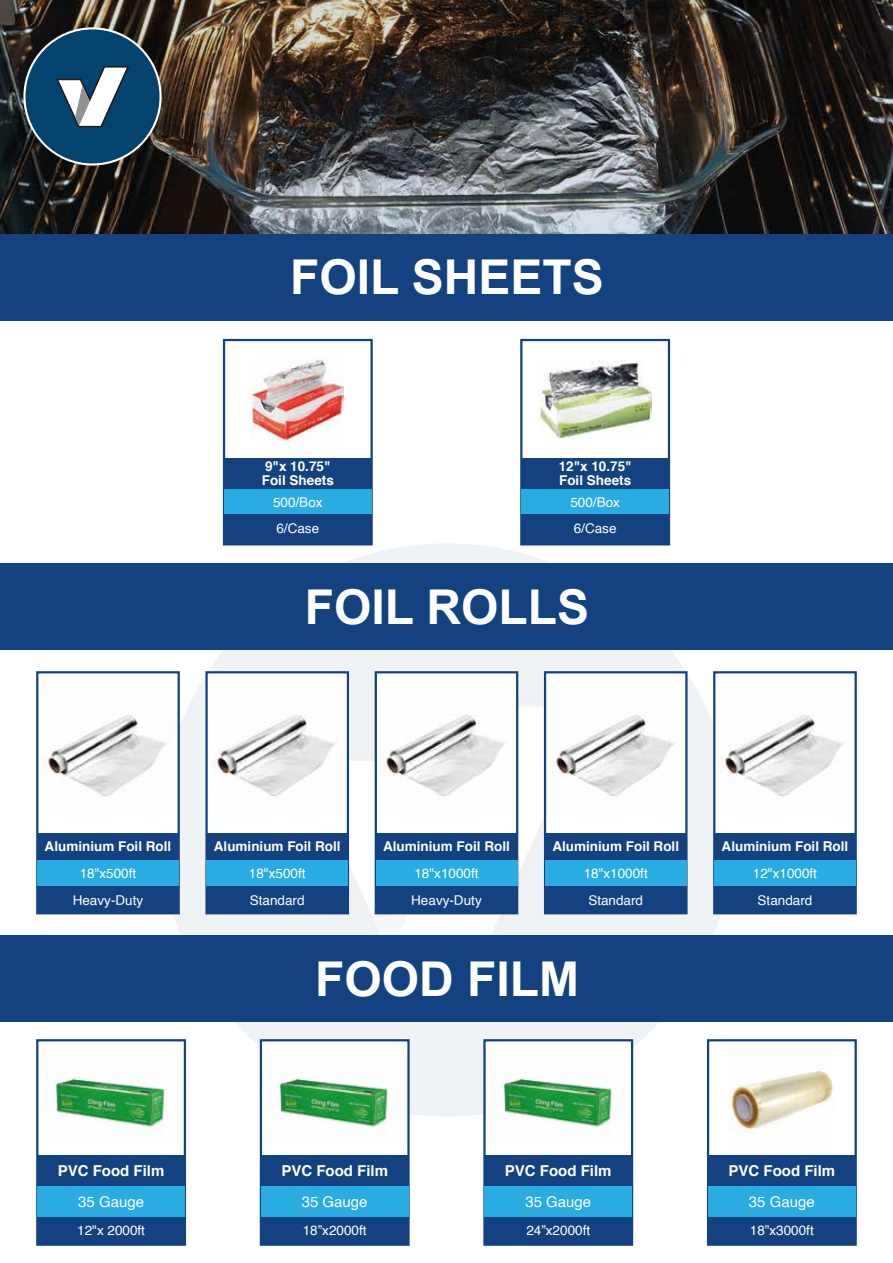
<style>
.page{position:relative;width:893px;height:1263px;background:#fff}
.page>*{position:absolute;margin:0;border:0;box-sizing:border-box;transform-origin:0 0}
.t1{font:700 48px "Arial";color:#fff}
.t2{font:700 15px "Helvetica";color:#fff}
.t3{font:15px "Helvetica";color:#fff}
.t4{font:13.5px/26.8px "Helvetica";color:#fff;text-align:center}
.t5{font:700 13.5px/13.5px "Helvetica";color:#fff}
</style>
<div class="page">
<div style="left:160px;top:543px;width:574px;height:573px;background:#f0f3f6;border-radius:50%"></div>
<svg style="left:482px;top:707px;width:112px;height:228px"></svg>
<svg style="left:302px;top:761px;width:180px;height:174px"></svg>
<div style="left:0;top:564px;width:893px;height:86px;background:#144280"></div>
<div style="left:0;top:935px;width:893px;height:87px;background:#144280"></div>
<img style="left:0;top:0;width:893px;height:234px">
<div style="left:0;top:234px;width:893px;height:86px;background:#144280"></div>
<div style="left:36px;top:671px;width:144px;height:243px;background:#fff;border:2px solid #144280"></div>
<div style="left:37px;top:833px;width:142px;height:27px;background:#144280"></div>
<div style="left:37px;top:860px;width:142px;height:26px;background:#28ace1"></div>
<div style="left:37px;top:886px;width:142px;height:27px;background:#144280"></div>
<img style="left:42px;top:715px;width:124px;height:82px">
<div style="left:205px;top:671px;width:144px;height:243px;background:#fff;border:2px solid #144280"></div>
<div style="left:207px;top:833px;width:141px;height:27px;background:#144280"></div>
<div style="left:207px;top:860px;width:141px;height:26px;background:#28ace1"></div>
<div style="left:207px;top:886px;width:141px;height:27px;background:#144280"></div>
<img style="left:212px;top:715px;width:123px;height:82px">
<div style="left:375px;top:671px;width:143px;height:243px;background:#fff;border:2px solid #144280"></div>
<div style="left:376px;top:833px;width:141px;height:27px;background:#144280"></div>
<div style="left:376px;top:860px;width:141px;height:26px;background:#28ace1"></div>
<div style="left:376px;top:886px;width:141px;height:27px;background:#144280"></div>
<img style="left:381px;top:715px;width:124px;height:82px">
<div style="left:544px;top:671px;width:144px;height:243px;background:#fff;border:2px solid #144280"></div>
<div style="left:545px;top:833px;width:141px;height:27px;background:#144280"></div>
<div style="left:545px;top:860px;width:141px;height:26px;background:#28ace1"></div>
<div style="left:545px;top:886px;width:141px;height:27px;background:#144280"></div>
<img style="left:550px;top:715px;width:124px;height:82px">
<div style="left:713px;top:671px;width:144px;height:243px;background:#fff;border:2px solid #144280"></div>
<div style="left:714px;top:833px;width:142px;height:27px;background:#144280"></div>
<div style="left:714px;top:860px;width:142px;height:26px;background:#28ace1"></div>
<div style="left:714px;top:886px;width:142px;height:27px;background:#144280"></div>
<img style="left:719px;top:715px;width:124px;height:82px">
<div style="left:223px;top:339px;width:150px;height:206px;background:#fff;border:2px solid #144280"></div>
<div style="left:224px;top:488px;width:148px;height:28px;background:#28ace1"></div>
<div style="left:224px;top:458px;width:148px;height:30px;background:#144280"></div>
<div style="left:520px;top:339px;width:150px;height:206px;background:#fff;border:2px solid #144280"></div>
<div style="left:521px;top:488px;width:148px;height:28px;background:#28ace1"></div>
<div style="left:521px;top:458px;width:148px;height:30px;background:#144280"></div>
<div style="left:224px;top:514px;width:148px;height:30px;background:#144280"></div>
<div style="left:521px;top:514px;width:148px;height:30px;background:#144280"></div>
<div style="left:36px;top:1039px;width:150px;height:207px;background:#fff;border:2px solid #144280"></div>
<div style="left:37px;top:1217px;width:148px;height:28px;background:#144280"></div>
<div style="left:37px;top:1186px;width:148px;height:31px;background:#28ace1"></div>
<div style="left:37px;top:1156px;width:148px;height:30px;background:#144280"></div>
<div style="left:260px;top:1039px;width:150px;height:207px;background:#fff;border:2px solid #144280"></div>
<div style="left:261px;top:1217px;width:147px;height:28px;background:#144280"></div>
<div style="left:261px;top:1186px;width:147px;height:31px;background:#28ace1"></div>
<div style="left:261px;top:1156px;width:147px;height:30px;background:#144280"></div>
<div style="left:707px;top:1039px;width:150px;height:207px;background:#fff;border:2px solid #144280"></div>
<div style="left:708px;top:1217px;width:148px;height:28px;background:#144280"></div>
<div style="left:708px;top:1186px;width:148px;height:31px;background:#28ace1"></div>
<div style="left:708px;top:1156px;width:148px;height:30px;background:#144280"></div>
<img style="left:252px;top:360px;width:91px;height:81px">
<img style="left:539px;top:361px;width:112px;height:78px">
<svg style="left:23px;top:27px;width:139px;height:139px"></svg>
<div style="left:26px;top:29px;width:134px;height:134px;background:#04436e;border-radius:50%"></div>
<svg style="left:56px;top:66px;width:73px;height:61px"></svg>
<div style="left:483px;top:1039px;width:150px;height:207px;background:#fff;border:2px solid #144280"></div>
<div style="left:484px;top:1217px;width:148px;height:28px;background:#144280"></div>
<div style="left:484px;top:1186px;width:148px;height:31px;background:#28ace1"></div>
<div style="left:484px;top:1156px;width:148px;height:30px;background:#144280"></div>
<img style="left:729px;top:1064px;width:104px;height:69px">
<img style="left:55px;top:1071px;width:110px;height:60px">
<img style="left:279px;top:1071px;width:109px;height:60px">
<img style="left:490px;top:1071px;width:122px;height:60px">
<h1 class="t1" style="left:290px;top:243px;width:315px">FOIL SHEETS</h1>
<p class="t5" style="left:262px;top:460px;width:74px">9"x 10.75"<br>Foil Sheets</p>
<p class="t5" style="left:559px;top:460px;width:74px">12"x 10.75"<br>Foil Sheets</p>
<p class="t4" style="left:273px;top:489px;width:51px">500/Box</p>
<p class="t4" style="left:276px;top:515px;width:44px">6/Case</p>
<p class="t4" style="left:570px;top:489px;width:51px;text-align:left">500/Box<br>6/Case</p>
<h1 class="t1" style="left:305px;top:573px;width:286px">FOIL ROLLS</h1>
<p class="t5" style="left:45px;top:839px;width:128px">Aluminium Foil Roll</p>
<p class="t4" style="left:73px;top:860px;width:72px">18"x500ft<br>Heavy-Duty</p>
<p class="t5" style="left:214px;top:839px;width:128px">Aluminium Foil Roll</p>
<p class="t5" style="left:383px;top:839px;width:128px">Aluminium Foil Roll</p>
<p class="t5" style="left:552px;top:839px;width:128px">Aluminium Foil Roll</p>
<p class="t5" style="left:722px;top:839px;width:128px">Aluminium Foil Roll</p>
<p class="t4" style="left:249px;top:860px;width:58px;text-align:left">18"x500ft<br>Standard</p>
<p class="t4" style="left:411px;top:860px;width:72px;text-align:left">18"x1000ft<br>Heavy-Duty</p>
<p class="t4" style="left:584px;top:860px;width:66px">18"x1000ft<br>Standard</p>
<p class="t4" style="left:753px;top:860px;width:66px">12"x1000ft<br>Standard</p>
<h1 class="t1" style="left:315px;top:945px;width:265px">FOOD FILM</h1>
<p class="t2" style="left:58px;top:1159px;width:108px">PVC Food Film</p>
<p class="t2" style="left:281px;top:1159px;width:108px">PVC Food Film</p>
<p class="t2" style="left:505px;top:1159px;width:108px">PVC Food Film</p>
<p class="t2" style="left:729px;top:1159px;width:108px">PVC Food Film</p>
<p class="t3" style="left:78px;top:1190px;width:67px">35 Gauge</p>
<p class="t3" style="left:302px;top:1190px;width:67px">35 Gauge</p>
<p class="t3" style="left:525px;top:1190px;width:67px">35 Gauge</p>
<p class="t3" style="left:749px;top:1190px;width:67px">35 Gauge</p>
<p class="t4" style="left:77px;top:1217px;width:69px">12"x 2000ft</p>
<p class="t4" style="left:303px;top:1217px;width:65px">18”x2000ft</p>
<p class="t4" style="left:526px;top:1217px;width:65px">24”x2000ft</p>
<p class="t4" style="left:750px;top:1217px;width:65px">18”x3000ft</p>
</div>
